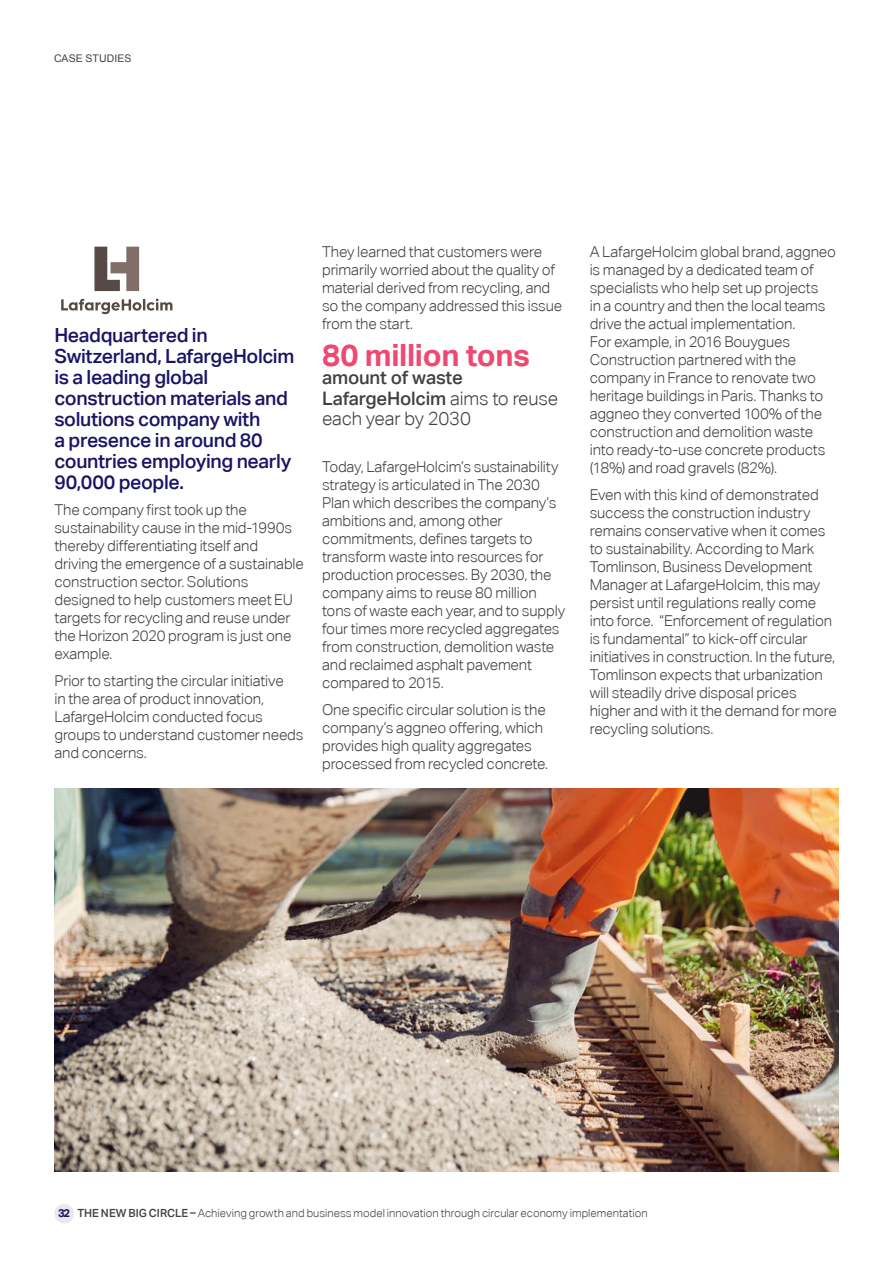
<style>
.page{position:relative;width:893px;height:1263px;background:#fff}
.page>*{position:absolute;margin:0;border:0;box-sizing:border-box;transform-origin:0 0}
.t1{font:700 30.6px "Aktiv Grotesk";letter-spacing:-.01em;color:#ef4871}
.t2{font:500 19.5px/21px "Aktiv Grotesk";letter-spacing:-.02em;color:#1b1464}
.t3{font:500 18.6px/20.1px "Aktiv Grotesk";letter-spacing:-.01em;color:#414042}
.t4{font:300 15px/18px "Aktiv Grotesk";letter-spacing:-.01em;color:#414042}
.t5{font:300 11.25px "Aktiv Grotesk";color:#414042}
.t6{font:10.5px "Arial";letter-spacing:.01em;color:#414042}
.s1{font-weight:300}
.s2{font-weight:700;color:#1b1464}
.s3{font-weight:500}
</style>
<div class="page">
<div style="left:54px;top:1204px;width:20px;height:19px;background:#e9e9ea;border-radius:50%"></div>
<svg style="left:61px;top:299px;width:111px;height:15px"></svg>
<svg style="left:94px;top:247px;width:45px;height:44px"></svg>
<img style="left:54px;top:789px;width:785px;height:382px">
<p class="t6" style="left:54px;top:51px;width:79px">CASE STUDIES</p>
<h2 class="t2" style="left:54px;top:324px;width:241px">Headquartered in<br>Switzerland, LafargeHolcim is a leading global construction materials and solutions company with<br>a presence in around 80 countries employing nearly<br>90,000 people.</h2>
<p class="t4" style="left:54px;top:501px;width:251px">The company first took up the sustainability cause in the mid-1990s thereby differentiating itself and driving the emergence of a sustainable construction sector. Solutions designed to help customers meet EU targets for recycling and reuse under the Horizon 2020 program is just one example.</p>
<p class="t4" style="left:54px;top:671px;width:251px">Prior to starting the circular initiative<br>in the area of product innovation,<br>LafargeHolcim conducted focus groups to understand customer needs and concerns.</p>
<p class="t4" style="left:322px;top:243px;width:242px">They learned that customers were primarily worried about the quality of material derived from recycling, and so the company addressed this issue from the start.</p>
<h1 class="t1" style="left:322px;top:338px;width:209px">80 million tons</h1>
<p class="t3" style="left:322px;top:367px;width:238px">amount of waste<br>LafargeHolcim <span class="s1">aims to reuse each year by 2030</span></p>
<p class="t4" style="left:322px;top:458px;width:245px">Today, LafargeHolcim’s sustainability strategy is articulated in The 2030<br>Plan which describes the company’s ambitions and, among other commitments, defines targets to transform waste into resources for production processes. By 2030, the company aims to reuse 80 million tons of waste each year, and to supply four times more recycled aggregates from construction, demolition waste and reclaimed asphalt pavement compared to 2015.</p>
<p class="t4" style="left:322px;top:701px;width:228px">One specific circular solution is the company’s aggneo offering, which provides high quality aggregates processed from recycled concrete.</p>
<p class="t4" style="left:590px;top:243px;width:248px">A LafargeHolcim global brand, aggneo is managed by a dedicated team of specialists who help set up projects<br>in a country and then the local teams drive the actual implementation.<br>For example, in 2016 Bouygues Construction partnered with the company in France to renovate two heritage buildings in Paris. Thanks to aggneo they converted 100% of the construction and demolition waste into ready-to-use concrete products (18%) and road gravels (82%).</p>
<p class="t4" style="left:590px;top:486px;width:248px">Even with this kind of demonstrated success the construction industry remains conservative when it comes to sustainability. According to Mark Tomlinson, Business Development Manager at LafargeHolcim, this may persist until regulations really come into force. “Enforcement of regulation is fundamental” to kick-off circular initiatives in construction. In the future, Tomlinson expects that urbanization will steadily drive disposal prices higher and with it the demand for more recycling solutions.</p>
<p class="t5" style="left:58px;top:1206px;width:591px"><span class="s2">32</span> <span class="s3">THE NEW BIG CIRCLE –</span> Achieving growth and business model innovation through circular economy implementation</p>
</div>
